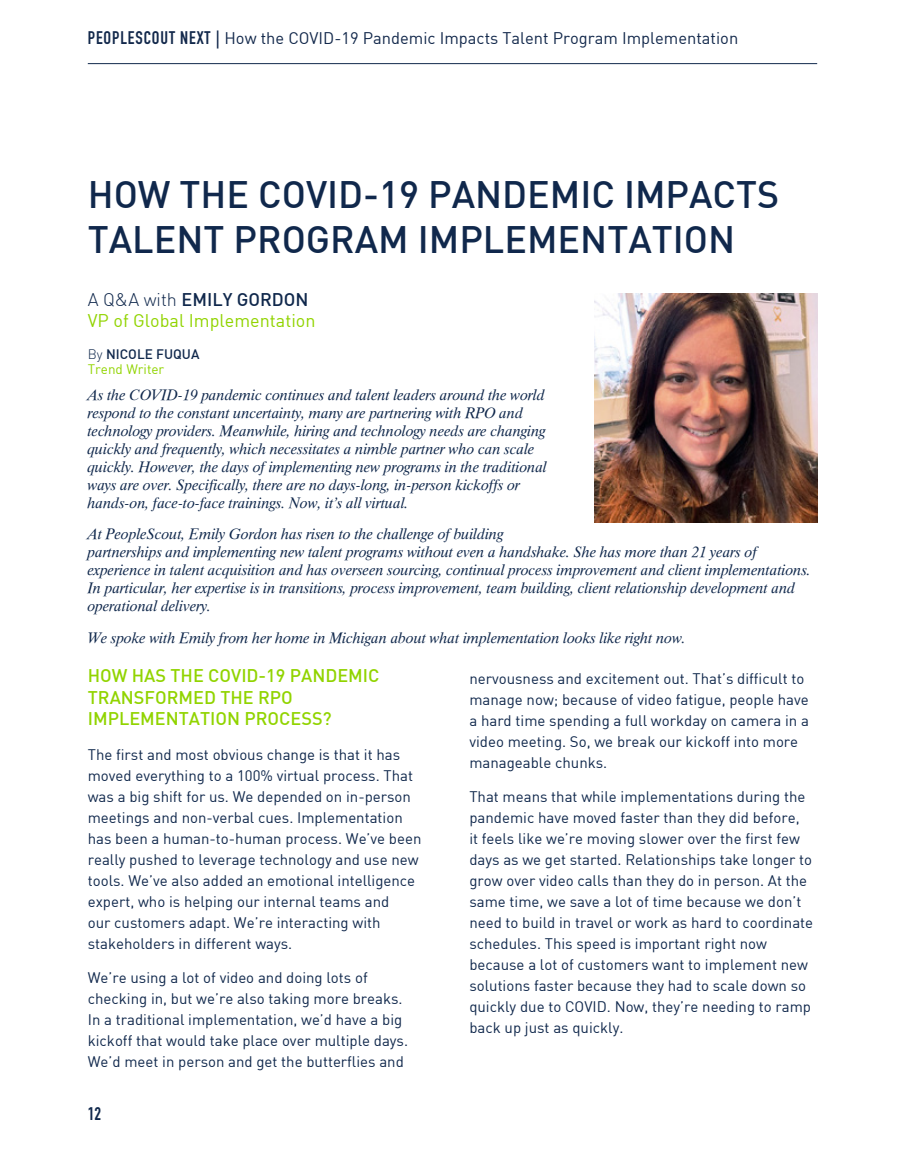
<style>
.page{position:relative;width:905px;height:1161px;background:#fff}
.page>*{position:absolute;margin:0;border:0;box-sizing:border-box;transform-origin:0 0}
.t1{font:500 37.5px/45px "DIN";color:#10284c}
.t2{font:500 18px/21.6px "DIN";color:#91d400}
.t3{font:18px/21px "DIN";color:#91d400}
.t4{font:700 18px "DIN Condensed";color:#10284c}
.t5{font:16.5px "DIN";color:#12284b}
.t6{font:15px/21px "DIN";color:#10284c}
.t7{font:italic 15px/18px "Tiempo";color:#10284c}
.t8{font:500 13.5px/15px "DIN";color:#10284c}
.s1{font-family:"DIN Condensed";font-weight:700;font-size:18px}
.s2{font-weight:300;color:#10284c}
.s3{font-weight:500;color:#10284c}
.s4{font-weight:300}
.s5{font-weight:400;color:#91d400}
</style>
<div class="page">
<hr style="left:88px;top:63px;width:729px;height:1px;background:#10284c">
<img style="left:594px;top:293px;width:223px;height:229px">
<p class="t5" style="left:88px;top:27px;width:652px"><span class="s1">PEOPLESCOUT NEXT |</span> How the COVID-19 Pandemic Impacts Talent Program Implementation</p>
<h1 class="t1" style="left:88px;top:171px;width:693px">HOW THE COVID-19 PANDEMIC IMPACTS<br>TALENT PROGRAM IMPLEMENTATION</h1>
<p class="t3" style="left:88px;top:289px;width:229px"><span class="s2">A Q&amp;A with</span> <span class="s3">EMILY GORDON<br></span>VP of Global Implementation</p>
<p class="t8" style="left:88px;top:346px;width:113px"><span class="s4">By</span> NICOLE FUQUA<br><span class="s5">Trend Writer</span></p>
<p class="t7" style="left:88px;top:385px;width:461px">As the COVID-19 pandemic continues and talent leaders around the world respond to the constant uncertainty, many are partnering with RPO and technology providers. Meanwhile, hiring and technology needs are changing quickly and frequently, which necessitates a nimble partner who can scale quickly. However, the days of implementing new programs in the traditional ways are over. Specifically, there are no days-long, in-person kickoffs or hands-on, face-to-face trainings. Now, it’s all virtual.</p>
<p class="t7" style="left:88px;top:525px;width:724px">At PeopleScout, Emily Gordon has risen to the challenge of building<br>partnerships and implementing new talent programs without even a handshake. She has more than 21 years of experience in talent acquisition and has overseen sourcing, continual process improvement and client implementations.<br>In particular, her expertise is in transitions, process improvement, team building, client relationship development and operational delivery.</p>
<p class="t7" style="left:88px;top:628px;width:599px">We spoke with Emily from her home in Michigan about what implementation looks like right now.</p>
<p class="t2" style="left:88px;top:664px;width:293px">HOW HAS THE COVID-19 PANDEMIC<br>TRANSFORMED THE RPO<br>IMPLEMENTATION PROCESS?</p>
<p class="t6" style="left:88px;top:743px;width:335px">The first and most obvious change is that it has moved everything to a 100% virtual process. That was a big shift for us. We depended on in-person meetings and non-verbal cues. Implementation has been a human-to-human process. We’ve been really pushed to leverage technology and use new tools. We’ve also added an emotional intelligence expert, who is helping our internal teams and<br>our customers adapt. We’re interacting with stakeholders in different ways.</p>
<p class="t6" style="left:88px;top:967px;width:322px">We’re using a lot of video and doing lots of checking in, but we’re also taking more breaks.<br>In a traditional implementation, we’d have a big kickoff that would take place over multiple days.<br>We’d meet in person and get the butterflies and</p>
<p class="t4" style="left:88px;top:1102px;width:15px">12</p>
<p class="t6" style="left:469px;top:668px;width:341px">nervousness and excitement out. That’s difficult to manage now; because of video fatigue, people have a hard time spending a full workday on camera in a video meeting. So, we break our kickoff into more manageable chunks.</p>
<p class="t6" style="left:469px;top:786px;width:345px">That means that while implementations during the pandemic have moved faster than they did before,<br>it feels like we’re moving slower over the first few days as we get started. Relationships take longer to grow over video calls than they do in person. At the same time, we save a lot of time because we don’t need to build in travel or work as hard to coordinate schedules. This speed is important right now because a lot of customers want to implement new solutions faster because they had to scale down so quickly due to COVID. Now, they’re needing to ramp back up just as quickly.</p>
</div>
